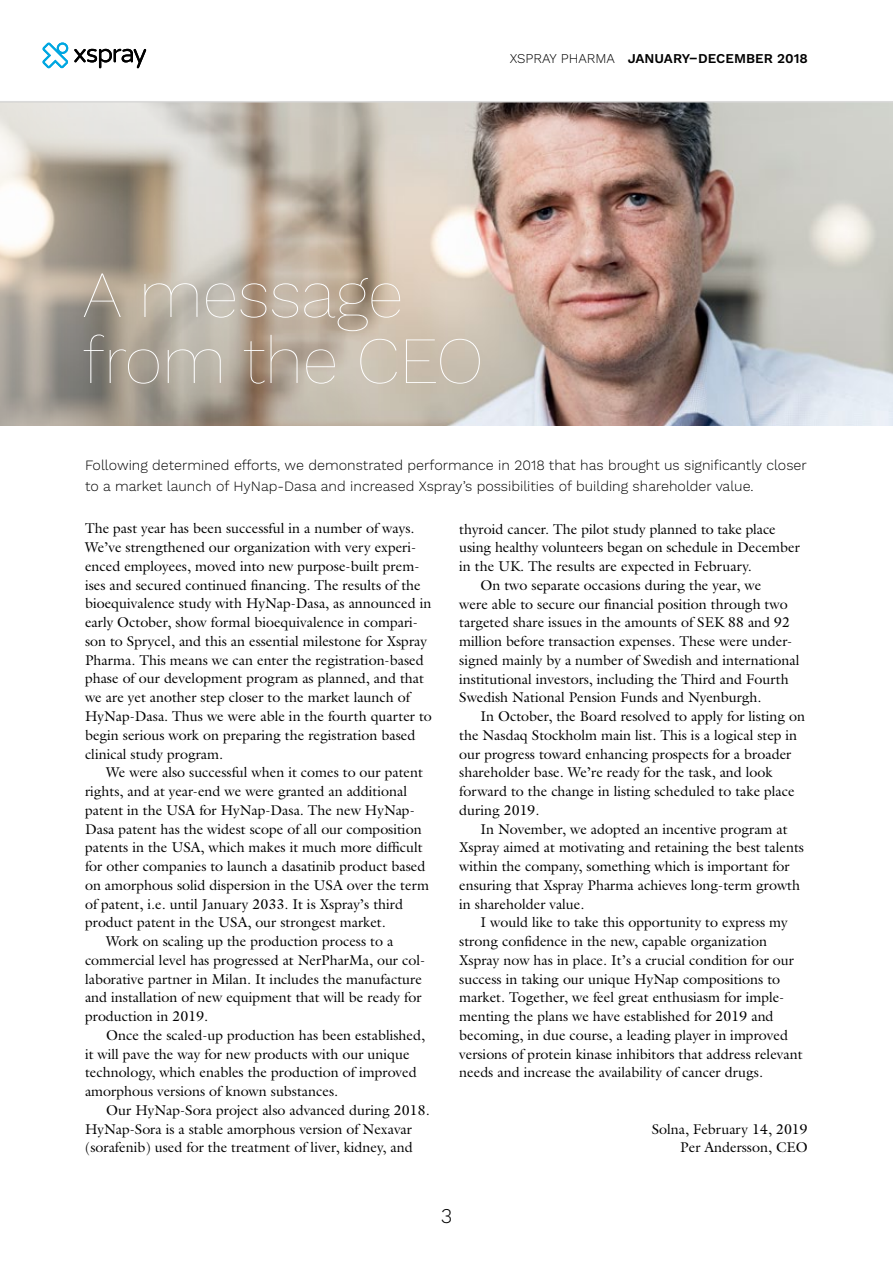
<style>
.page{position:relative;width:893px;height:1263px;background:#fff}
.page>*{position:absolute;margin:0;border:0;box-sizing:border-box;transform-origin:0 0}
.t1{font:100 66px/66px "Work Sans";color:#fff}
.t2{font:300 21px "Work Sans";color:#000}
.t3{font:14.25px/18.8px "Galliard";color:#000}
.t4{font:300 14.25px/21px "Work Sans";color:#000}
.t5{font:600 13.5px "Work Sans";color:#000}
.s1{font-weight:300}
</style>
<div class="page">
<svg style="left:42px;top:42px;width:26px;height:26px"></svg>
<svg style="left:74px;top:49px;width:72px;height:19px"></svg>
<img style="left:0;top:102px;width:893px;height:323px">
<hr style="left:0;top:101px;width:893px;height:1px;background:#dadada">
<p class="t5" style="left:510px;top:50px;width:300px"><span class="s1">XSPRAY PHARMA</span> JANUARY–DECEMBER 2018</p>
<h1 class="t1" style="left:83px;top:264px;width:402px">A message from the CEO</h1>
<p class="t4" style="left:85px;top:455px;width:723px">Following determined efforts, we demonstrated performance in 2018 that has brought us significantly closer to a market launch of HyNap-Dasa and increased Xspray’s possibilities of building shareholder value.</p>
<p class="t3" style="left:85px;top:519px;width:348px">The past year has been successful in a number of ways.<br>We’ve strengthened our organization with very experi&shy;enced employees, moved into new purpose-built prem&shy;ises and secured continued financing. The results of the bioequivalence study with HyNap-Dasa, as announced in early October, show formal bioequivalence in compari&shy;son to Sprycel, and this an essential milestone for Xspray Pharma. This means we can enter the registration-based phase of our development program as planned, and that we are yet another step closer to the market launch of HyNap-Dasa. Thus we were able in the fourth quarter to begin serious work on preparing the registration based clinical study program.</p>
<p class="t3" style="left:106px;top:763px;width:318px">We were also successful when it comes to our patent</p>
<p class="t3" style="left:85px;top:782px;width:324px">rights, and at year-end we were granted an additional</p>
<p class="t3" style="left:85px;top:800px;width:331px">patent in the USA for HyNap-Dasa. The new HyNap-</p>
<p class="t3" style="left:85px;top:819px;width:338px">Dasa patent has the widest scope of all our composition</p>
<p class="t3" style="left:85px;top:838px;width:339px">patents in the USA, which makes it much more difficult</p>
<p class="t3" style="left:85px;top:857px;width:342px">for other companies to launch a dasatinib product based</p>
<p class="t3" style="left:85px;top:875px;width:345px">on amorphous solid dispersion in the USA over the term</p>
<p class="t3" style="left:85px;top:894px;width:320px">of patent, i.e. until January 2033. It is Xspray’s third</p>
<p class="t3" style="left:85px;top:913px;width:302px">product patent in the USA, our strongest market.</p>
<p class="t3" style="left:106px;top:932px;width:288px">Work on scaling up the production process to a</p>
<p class="t3" style="left:85px;top:950px;width:342px">commercial level has progressed at NerPharMa, our col-</p>
<p class="t3" style="left:85px;top:969px;width:338px">laborative partner in Milan. It includes the manufacture</p>
<p class="t3" style="left:85px;top:988px;width:338px">and installation of new equipment that will be ready for</p>
<p class="t3" style="left:85px;top:1007px;width:125px">production in 2019.</p>
<p class="t3" style="left:106px;top:1025px;width:320px">Once the scaled-up production has been established,</p>
<p class="t3" style="left:85px;top:1044px;width:326px">it will pave the way for new products with our unique</p>
<p class="t3" style="left:85px;top:1063px;width:333px">technology, which enables the production of improved</p>
<p class="t3" style="left:85px;top:1082px;width:255px">amorphous versions of known substances.</p>
<p class="t3" style="left:106px;top:1100px;width:325px">Our HyNap-Sora project also advanced during 2018.</p>
<p class="t3" style="left:85px;top:1119px;width:328px">HyNap-Sora is a stable amorphous version of Nexavar</p>
<p class="t3" style="left:85px;top:1138px;width:329px">(sorafenib) used for the treatment of liver, kidney, and</p>
<p class="t3" style="left:459px;top:519px;width:318px">thyroid cancer. The pilot study planned to take place</p>
<p class="t3" style="left:459px;top:538px;width:342px">using healthy volunteers began on schedule in December</p>
<p class="t3" style="left:459px;top:557px;width:294px">in the UK. The results are expected in February.</p>
<p class="t3" style="left:480px;top:575px;width:282px">On two separate occasions during the year, we</p>
<p class="t3" style="left:459px;top:594px;width:330px">were able to secure our financial position through two</p>
<p class="t3" style="left:459px;top:613px;width:332px">targeted share issues in the amounts of SEK 88 and 92</p>
<p class="t3" style="left:459px;top:632px;width:335px">million before transaction expenses. These were under-</p>
<p class="t3" style="left:459px;top:650px;width:342px">signed mainly by a number of Swedish and international</p>
<p class="t3" style="left:459px;top:669px;width:331px">institutional investors, including the Third and Fourth</p>
<p class="t3" style="left:459px;top:688px;width:304px">Swedish National Pension Funds and Nyenburgh.</p>
<p class="t3" style="left:480px;top:707px;width:326px">In October, the Board resolved to apply for listing on</p>
<p class="t3" style="left:459px;top:725px;width:340px">the Nasdaq Stockholm main list. This is a logical step in</p>
<p class="t3" style="left:459px;top:744px;width:334px">our progress toward enhancing prospects for a broader</p>
<p class="t3" style="left:459px;top:763px;width:315px">shareholder base. We’re ready for the task, and look</p>
<p class="t3" style="left:459px;top:782px;width:337px">forward to the change in listing scheduled to take place</p>
<p class="t3" style="left:459px;top:800px;width:82px">during 2019.</p>
<p class="t3" style="left:480px;top:819px;width:309px">In November, we adopted an incentive program at</p>
<p class="t3" style="left:459px;top:838px;width:346px">Xspray aimed at motivating and retaining the best talents</p>
<p class="t3" style="left:459px;top:857px;width:332px">within the company, something which is important for</p>
<p class="t3" style="left:459px;top:875px;width:342px">ensuring that Xspray Pharma achieves long-term growth</p>
<p class="t3" style="left:459px;top:894px;width:127px">in shareholder value.</p>
<p class="t3" style="left:480px;top:913px;width:309px">I would like to take this opportunity to express my</p>
<p class="t3" style="left:459px;top:932px;width:309px">strong confidence in the new, capable organization</p>
<p class="t3" style="left:459px;top:950px;width:336px">Xspray now has in place. It’s a crucial condition for our</p>
<p class="t3" style="left:459px;top:969px;width:322px">success in taking our unique HyNap compositions to</p>
<p class="t3" style="left:459px;top:988px;width:327px">market. Together, we feel great enthusiasm for imple-</p>
<p class="t3" style="left:459px;top:1007px;width:316px">menting the plans we have established for 2019 and</p>
<p class="t3" style="left:459px;top:1025px;width:330px">becoming, in due course, a leading player in improved</p>
<p class="t3" style="left:459px;top:1044px;width:345px">versions of protein kinase inhibitors that address relevant</p>
<p class="t3" style="left:459px;top:1063px;width:305px">needs and increase the availability of cancer drugs.</p>
<p class="t3" style="left:652px;top:1119px;width:158px;text-align:right">Solna, February 14, 2019<br>Per Andersson, CEO</p>
<h2 class="t2" style="left:441px;top:1203px;width:13px">3</h2>
</div>
